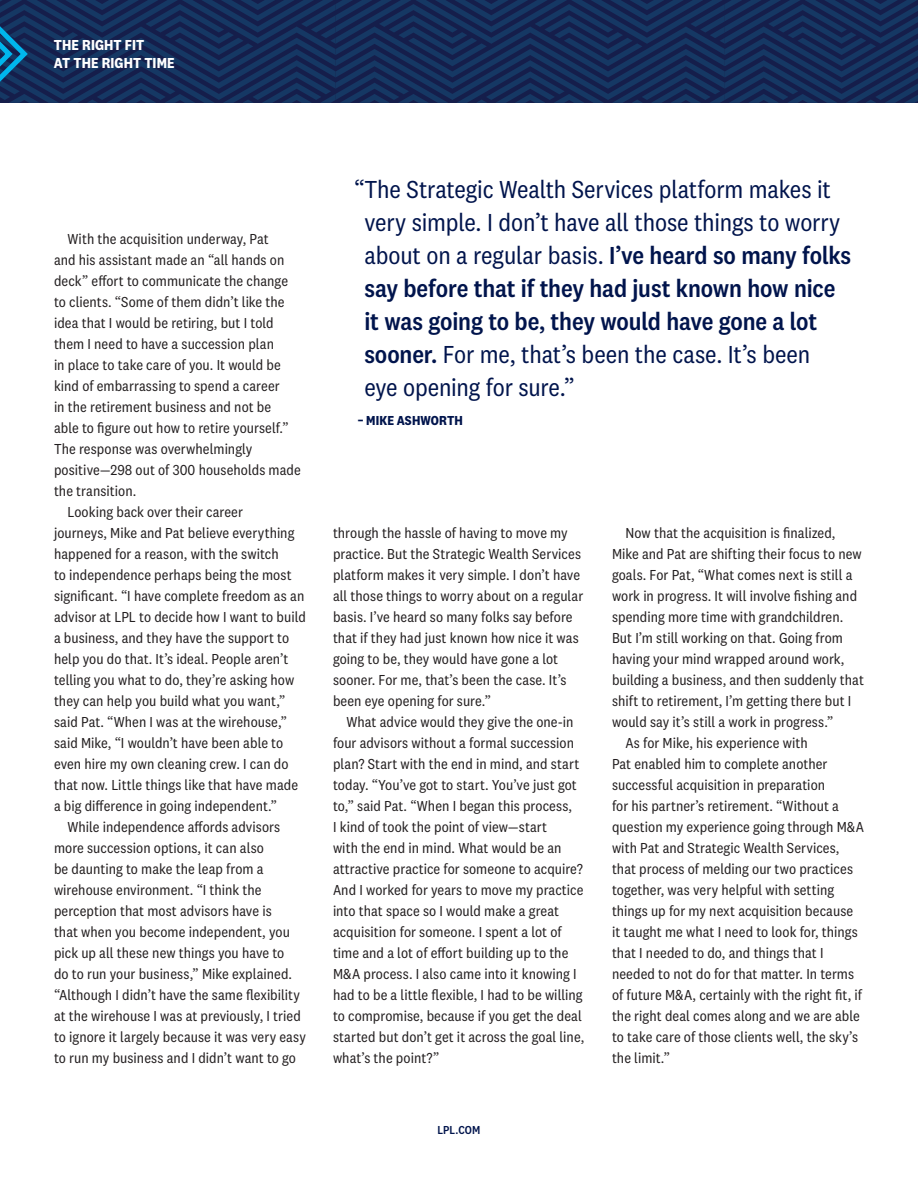
<style>
.page{position:relative;width:918px;height:1188px;background:#fff}
.page>*{position:absolute;margin:0;border:0;box-sizing:border-box;transform-origin:0 0}
.t1{font:25.5px/33px "National 2 Narrow";letter-spacing:-.005em;color:#00144c}
.t2{font:15px/21px "National 2 Narrow";letter-spacing:.005em;color:#231f20}
.t3{font:700 15px/18px "National 2 Narrow";letter-spacing:.005em;color:#fff}
.t4{font:700 13.5px "National 2 Narrow";letter-spacing:.01em;color:#00144c}
.t5{font:500 12px "National 2 Narrow";letter-spacing:.01em;color:#00144c}
.s1{font-weight:500}
</style>
<div class="page">
<svg style="left:0;top:0;width:918px;height:103px;background:#142b58"></svg>
<p class="t3" style="left:54px;top:36px;width:122px">THE RIGHT FIT<br>AT THE RIGHT TIME</p>
<p class="t2" style="left:68px;top:228px;width:203px">With the acquisition underway, Pat</p>
<p class="t2" style="left:54px;top:249px;width:232px">and his assistant made an “all hands on</p>
<p class="t2" style="left:54px;top:270px;width:236px">deck” effort to communicate the change</p>
<p class="t2" style="left:54px;top:291px;width:232px">to clients. “Some of them didn’t like the</p>
<p class="t2" style="left:54px;top:312px;width:221px">idea that I would be retiring, but I told</p>
<p class="t2" style="left:54px;top:333px;width:221px">them I need to have a succession plan</p>
<p class="t2" style="left:54px;top:354px;width:228px">in place to take care of you. It would be</p>
<p class="t2" style="left:54px;top:375px;width:227px">kind of embarrassing to spend a career</p>
<p class="t2" style="left:54px;top:396px;width:219px">in the retirement business and not be</p>
<p class="t2" style="left:54px;top:417px;width:236px">able to figure out how to retire yourself.”</p>
<p class="t2" style="left:54px;top:438px;width:200px">The response was overwhelmingly</p>
<p class="t2" style="left:54px;top:459px;width:248px">positive—298 out of 300 households made</p>
<p class="t2" style="left:54px;top:480px;width:84px">the transition.</p>
<p class="t2" style="left:68px;top:501px;width:177px">Looking back over their career</p>
<p class="t2" style="left:54px;top:522px;width:242px">journeys, Mike and Pat believe everything</p>
<p class="t2" style="left:54px;top:543px;width:226px">happened for a reason, with the switch</p>
<p class="t2" style="left:54px;top:564px;width:239px">to independence perhaps being the most</p>
<p class="t2" style="left:54px;top:585px;width:252px">significant. “I have complete freedom as an</p>
<p class="t2" style="left:54px;top:606px;width:253px">advisor at LPL to decide how I want to build</p>
<p class="t2" style="left:54px;top:627px;width:237px">a business, and they have the support to</p>
<p class="t2" style="left:54px;top:648px;width:236px">help you do that. It’s ideal. People aren’t</p>
<p class="t2" style="left:54px;top:669px;width:242px">telling you what to do, they’re asking how</p>
<p class="t2" style="left:54px;top:690px;width:233px">they can help you build what you want,”</p>
<p class="t2" style="left:54px;top:711px;width:235px">said Pat. “When I was at the wirehouse,”</p>
<p class="t2" style="left:54px;top:732px;width:231px">said Mike, “I wouldn’t have been able to</p>
<p class="t2" style="left:54px;top:753px;width:236px">even hire my own cleaning crew. I can do</p>
<p class="t2" style="left:54px;top:774px;width:246px">that now. Little things like that have made</p>
<p class="t2" style="left:54px;top:795px;width:225px">a big difference in going independent.”</p>
<p class="t2" style="left:68px;top:816px;width:214px">While independence affords advisors</p>
<p class="t2" style="left:54px;top:837px;width:211px">more succession options, it can also</p>
<p class="t2" style="left:54px;top:858px;width:211px">be daunting to make the leap from a</p>
<p class="t2" style="left:54px;top:879px;width:209px">wirehouse environment. “I think the</p>
<p class="t2" style="left:54px;top:900px;width:219px">perception that most advisors have is</p>
<p class="t2" style="left:54px;top:921px;width:237px">that when you become independent, you</p>
<p class="t2" style="left:54px;top:942px;width:232px">pick up all these new things you have to</p>
<p class="t2" style="left:54px;top:963px;width:240px">do to run your business,” Mike explained.</p>
<p class="t2" style="left:54px;top:984px;width:248px">“Although I didn’t have the same flexibility</p>
<p class="t2" style="left:54px;top:1005px;width:248px">at the wirehouse I was at previously, I tried</p>
<p class="t2" style="left:54px;top:1026px;width:253px">to ignore it largely because it was very easy</p>
<p class="t2" style="left:54px;top:1047px;width:244px">to run my business and I didn’t want to go</p>
<p class="t1" style="left:364px;top:173px;width:488px;text-indent:-10px">“The Strategic Wealth Services platform makes it very simple. I don’t have all those things to worry about on a regular basis. <span class="s1">I’ve heard so many folks say before that if they had just known how nice it was going to be, they would have gone a lot sooner.</span> For me, that’s been the case. It’s been<br>eye opening for sure.”</p>
<p class="t4" style="left:358px;top:412px;width:107px">– MIKE ASHWORTH</p>
<p class="t2" style="left:333px;top:522px;width:252px">through the hassle of having to move my practice. But the Strategic Wealth Services platform makes it very simple. I don’t have all those things to worry about on a regular basis. I’ve heard so many folks say before that if they had just known how nice it was going to be, they would have gone a lot sooner. For me, that’s been the case. It’s been eye opening for sure.”</p>
<p class="t2" style="left:333px;top:711px;width:253px;text-indent:14px">What advice would they give the one-in four advisors without a formal succession plan? Start with the end in mind, and start today. “You’ve got to start. You’ve just got to,” said Pat. “When I began this process,<br>I kind of took the point of view—start<br>with the end in mind. What would be an attractive practice for someone to acquire?<br>And I worked for years to move my practice into that space so I would make a great acquisition for someone. I spent a lot of time and a lot of effort building up to the M&amp;A process. I also came into it knowing I had to be a little flexible, I had to be willing to compromise, because if you get the deal started but don’t get it across the goal line, what’s the point?”</p>
<p class="t5" style="left:438px;top:1123px;width:44px">LPL.COM</p>
<p class="t2" style="left:626px;top:522px;width:212px">Now that the acquisition is finalized,</p>
<p class="t2" style="left:612px;top:543px;width:251px">Mike and Pat are shifting their focus to new</p>
<p class="t2" style="left:612px;top:564px;width:242px">goals. For Pat, “What comes next is still a</p>
<p class="t2" style="left:612px;top:585px;width:247px">work in progress. It will involve fishing and</p>
<p class="t2" style="left:612px;top:606px;width:233px">spending more time with grandchildren.</p>
<p class="t2" style="left:612px;top:627px;width:233px">But I’m still working on that. Going from</p>
<p class="t2" style="left:612px;top:648px;width:234px">having your mind wrapped around work,</p>
<p class="t2" style="left:612px;top:669px;width:253px">building a business, and then suddenly that</p>
<p class="t2" style="left:612px;top:690px;width:241px">shift to retirement, I’m getting there but I</p>
<p class="t2" style="left:612px;top:711px;width:223px">would say it’s still a work in progress.”</p>
<p class="t2" style="left:626px;top:732px;width:184px">As for Mike, his experience with</p>
<p class="t2" style="left:612px;top:753px;width:217px">Pat enabled him to complete another</p>
<p class="t2" style="left:612px;top:774px;width:215px">successful acquisition in preparation</p>
<p class="t2" style="left:612px;top:795px;width:228px">for his partner’s retirement. “Without a</p>
<p class="t2" style="left:612px;top:816px;width:254px">question my experience going through M&amp;A</p>
<p class="t2" style="left:612px;top:837px;width:229px">with Pat and Strategic Wealth Services,</p>
<p class="t2" style="left:612px;top:858px;width:243px">that process of melding our two practices</p>
<p class="t2" style="left:612px;top:879px;width:224px">together, was very helpful with setting</p>
<p class="t2" style="left:612px;top:900px;width:243px">things up for my next acquisition because</p>
<p class="t2" style="left:612px;top:921px;width:247px">it taught me what I need to look for, things</p>
<p class="t2" style="left:612px;top:942px;width:213px">that I needed to do, and things that I</p>
<p class="t2" style="left:612px;top:963px;width:244px">needed to not do for that matter. In terms</p>
<p class="t2" style="left:612px;top:984px;width:252px">of future M&amp;A, certainly with the right fit, if</p>
<p class="t2" style="left:612px;top:1005px;width:249px">the right deal comes along and we are able</p>
<p class="t2" style="left:612px;top:1026px;width:248px">to take care of those clients well, the sky’s</p>
<p class="t2" style="left:612px;top:1047px;width:60px">the limit.”</p>
</div>
